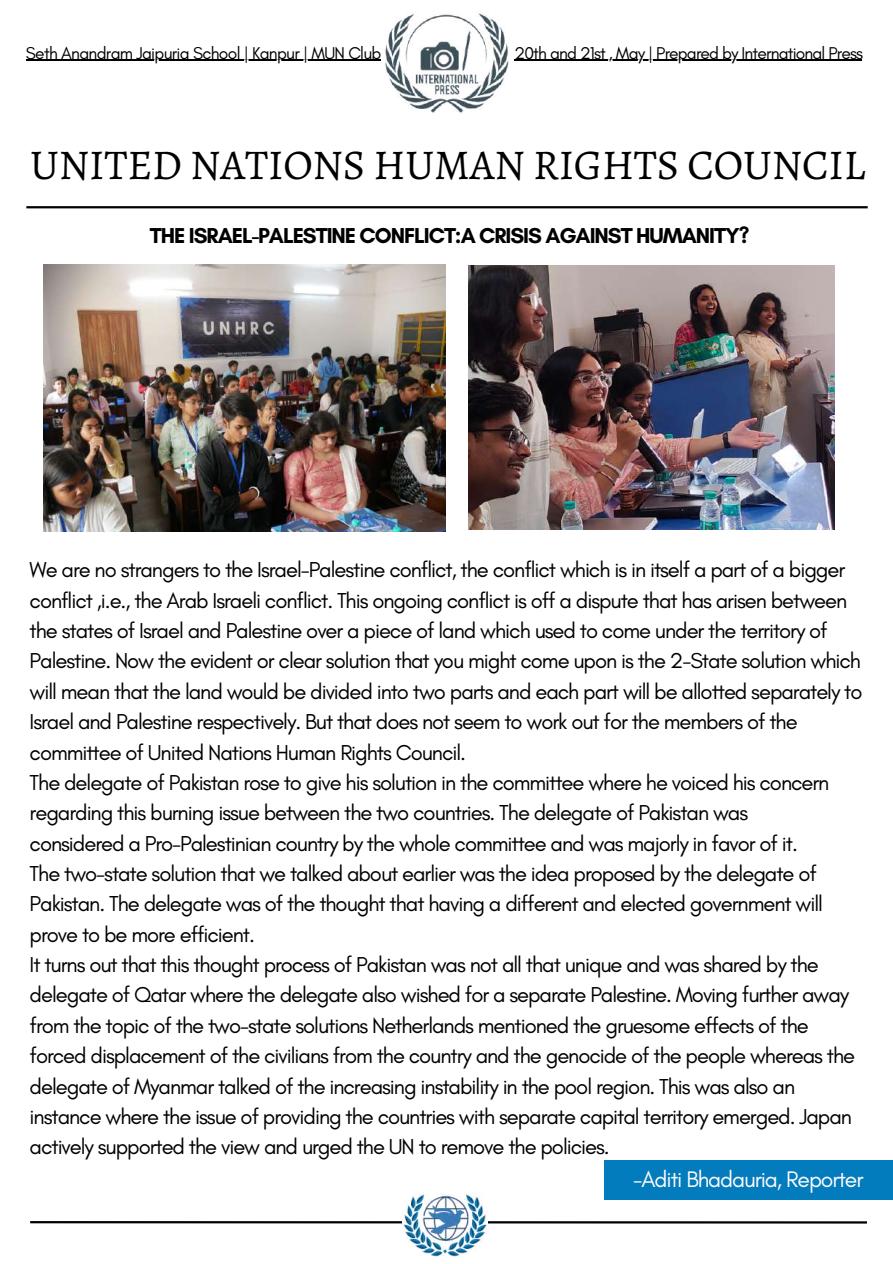
<style>
.page{position:relative;width:893px;height:1264px;background:#fff}
.page>*{position:absolute;margin:0;border:0;box-sizing:border-box;transform-origin:0 0}
.t1{font:42.45px "Alegreya";letter-spacing:-.005em;color:#000}
.t2{font:22.95px "Glacial Indifference";letter-spacing:-.05em;color:#fffafa}
.t3{font:22.05px/30.3px "Glacial Indifference";letter-spacing:-.05em;color:#000}
.t4{font:700 22.05px "Glacial Indifference";letter-spacing:-.05em;color:#000}
.t5{font:17.4px "Glacial Indifference";letter-spacing:-.05em;color:#000}
</style>
<div class="page">
<hr style="left:30px;top:1220px;width:836px;height:3px;background:#000">
<img style="left:402px;top:1194px;width:88px;height:63px">
<hr style="left:26px;top:206px;width:841px;height:2px;background:#000">
<img style="left:385px;top:13px;width:123px;height:101px">
<div style="left:604px;top:1160px;width:288px;height:39px;background:#027cbd"></div>
<img style="left:43px;top:264px;width:402px;height:267px">
<img style="left:468px;top:265px;width:366px;height:265px">
<hr style="left:514px;top:60px;width:348px;height:1px;background:#000">
<hr style="left:26px;top:60px;width:355px;height:1px;background:#000">
<p class="t5" style="left:26px;top:42px;width:357px">Seth Anandram Jaipuria School | Kanpur | MUN Club</p>
<p class="t5" style="left:514px;top:42px;width:350px">20th and 21st , May | Prepared by International Press</p>
<h1 class="t1" style="left:30px;top:136px;width:836px">UNITED NATIONS HUMAN RIGHTS COUNCIL</h1>
<p class="t4" style="left:150px;top:222px;width:601px">THE ISRAEL-PALESTINE CONFLICT:A CRISIS AGAINST HUMANITY?</p>
<p class="t3" style="left:30px;top:554px;width:834px">We are no strangers to the Israel-Palestine conflict, the conflict which is in itself a part of a bigger conflict ,i.e., the Arab Israeli conflict. This ongoing conflict is off a dispute that has arisen between the states of Israel and Palestine over a piece of land which used to come under the territory of Palestine. Now the evident or clear solution that you might come upon is the 2-State solution which will mean that the land would be divided into two parts and each part will be allotted separately to Israel and Palestine respectively. But that does not seem to work out for the members of the committee of United Nations Human Rights Council.<br>The delegate of Pakistan rose to give his solution in the committee where he voiced his concern regarding this burning issue between the two countries. The delegate of Pakistan was<br>considered a Pro-Palestinian country by the whole committee and was majorly in favor of it.<br>The two-state solution that we talked about earlier was the idea proposed by the delegate of Pakistan. The delegate was of the thought that having a different and elected government will prove to be more efficient.<br>It turns out that this thought process of Pakistan was not all that unique and was shared by the delegate of Qatar where the delegate also wished for a separate Palestine. Moving further away from the topic of the two-state solutions Netherlands mentioned the gruesome effects of the forced displacement of the civilians from the country and the genocide of the people whereas the delegate of Myanmar talked of the increasing instability in the pool region. This was also an instance where the issue of providing the countries with separate capital territory emerged. Japan actively supported the view and urged the UN to remove the policies.</p>
<p class="t2" style="left:633px;top:1164px;width:232px">-Aditi Bhadauria, Reporter</p>
</div>
